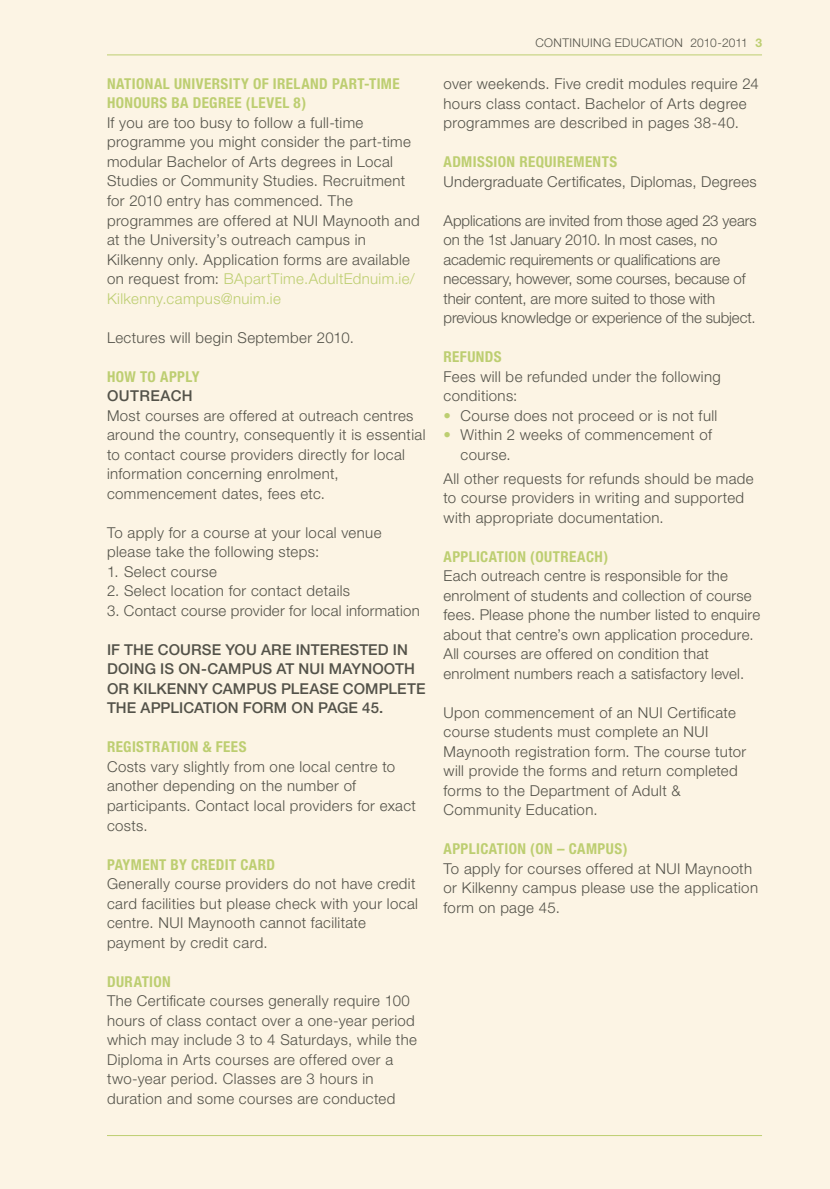
<style>
.page{position:relative;width:830px;height:1189px;background:#fff}
.page>*{position:absolute;margin:0;border:0;box-sizing:border-box;transform-origin:0 0}
.t1{font:300 15px/19.5px "Helvetica Neue";letter-spacing:.025em;color:#535249}
.t2{font:300 15px/19.5px "Helvetica Neue";letter-spacing:-.005em;color:#535249}
.t3{font:700 condensed 15px/19.5px "Helvetica Neue";letter-spacing:.025em;color:#bdce71}
.t4{font:500 15px/19.5px "Helvetica Neue";letter-spacing:.005em;color:#535249}
.t5{font:500 15px "Helvetica Neue";letter-spacing:.03em;color:#535249}
.t6{font:300 12px "Helvetica Neue";letter-spacing:.035em;color:#535249}
.s1{color:#bdce71}
.s2{font-weight:700;color:#bdce71}
</style>
<div class="page">
<hr style="left:0;top:0;width:1px;height:1188px;background:#fcf4e4">
<div style="left:1px;top:0;width:829px;height:1188px;background:#fcf4e4"></div>
<hr style="left:107px;top:55px;width:655px;height:1px;background:#bdce71">
<hr style="left:107px;top:1134px;width:655px;height:1px;background:#bdce71">
<p class="t3" style="left:107px;top:75px;width:294px">NATIONAL UNIVERSITY OF IRELAND PART-TIME<br>HONOURS BA DEGREE (LEVEL 8)</p>
<p class="t1" style="left:107px;top:114px;width:314px">If you are too busy to follow a full-time programme you might consider the part-time modular Bachelor of Arts degrees in Local Studies or Community Studies. Recruitment for 2010 entry has commenced. The programmes are offered at NUI Maynooth and at the University’s outreach campus in Kilkenny only. Application forms are available on request from: <span class="s1">BApartTime.AdultEdnuim.ie/ Kilkenny.campus@nuim.ie</span></p>
<p class="t1" style="left:107px;top:329px;width:248px">Lectures will begin September 2010.</p>
<p class="t3" style="left:107px;top:368px;width:94px">HOW TO APPLY</p>
<p class="t5" style="left:107px;top:390px;width:87px">OUTREACH</p>
<p class="t1" style="left:107px;top:407px;width:320px">Most courses are offered at outreach centres around the country, consequently it is essential to contact course providers directly for local information concerning enrolment, commencement dates, fees etc.</p>
<p class="t1" style="left:107px;top:524px;width:276px">To apply for a course at your local venue please take the following steps:</p>
<p class="t1" style="left:107px;top:563px;width:111px">1. Select course</p>
<p class="t1" style="left:107px;top:582px;width:244px">2. Select location for contact details</p>
<p class="t1" style="left:107px;top:602px;width:314px">3. Contact course provider for local information</p>
<p class="t4" style="left:107px;top:641px;width:320px">IF THE COURSE YOU ARE INTERESTED IN DOING IS ON-CAMPUS AT NUI MAYNOOTH OR KILKENNY CAMPUS PLEASE COMPLETE THE APPLICATION FORM ON PAGE 45.</p>
<p class="t3" style="left:107px;top:738px;width:141px">REGISTRATION &amp; FEES</p>
<p class="t1" style="left:107px;top:758px;width:310px">Costs vary slightly from one local centre to another depending on the number of participants. Contact local providers for exact costs.</p>
<p class="t3" style="left:107px;top:855px;width:169px">PAYMENT BY CREDIT CARD</p>
<p class="t1" style="left:107px;top:875px;width:312px">Generally course providers do not have credit card facilities but please check with your local centre. NUI Maynooth cannot facilitate payment by credit card.</p>
<p class="t3" style="left:107px;top:972px;width:65px">DURATION</p>
<p class="t1" style="left:107px;top:992px;width:311px">The Certificate courses generally require 100 hours of class contact over a one-year period which may include 3 to 4 Saturdays, while the Diploma in Arts courses are offered over a two-year period. Classes are 3 hours in duration and some courses are conducted</p>
<p class="t6" style="left:535px;top:38px;width:228px">CONTINUING EDUCATION 2010-2011 <span class="s2">3</span></p>
<p class="t1" style="left:443px;top:75px;width:317px">over weekends. Five credit modules require 24 hours class contact. Bachelor of Arts degree programmes are described in pages 38-40.</p>
<p class="t3" style="left:443px;top:153px;width:175px">ADMISSION REQUIREMENTS</p>
<p class="t1" style="left:443px;top:173px;width:315px">Undergraduate Certificates, Diplomas, Degrees</p>
<p class="t2" style="left:443px;top:212px;width:315px">Applications are invited from those aged 23 years on the 1st January 2010. In most cases, no academic requirements or qualifications are necessary, however, some courses, because of their content, are more suited to those with previous knowledge or experience of the subject.</p>
<p class="t3" style="left:443px;top:348px;width:60px">REFUNDS</p>
<p class="t1" style="left:443px;top:368px;width:279px">Fees will be refunded under the following conditions:</p>
<p class="t1" style="left:443px;top:407px;width:275px"><span class="s1">•</span> Course does not proceed or is not full</p>
<p class="t1" style="left:460px;top:426px;width:253px;text-indent:-17px"><span class="s1">•</span> Within 2 weeks of commencement of course.</p>
<p class="t1" style="left:443px;top:470px;width:312px">All other requests for refunds should be made to course providers in writing and supported with appropriate documentation.</p>
<p class="t3" style="left:443px;top:548px;width:166px">APPLICATION (OUTREACH)</p>
<p class="t1" style="left:443px;top:567px;width:318px">Each outreach centre is responsible for the enrolment of students and collection of course fees. Please phone the number listed to enquire about that centre’s own application procedure.<br>All courses are offered on condition that enrolment numbers reach a satisfactory level.</p>
<p class="t1" style="left:443px;top:704px;width:304px">Upon commencement of an NUI Certificate course students must complete an NUI Maynooth registration form. The course tutor will provide the forms and return completed forms to the Department of Adult &amp; Community Education.</p>
<p class="t3" style="left:443px;top:840px;width:185px">APPLICATION (ON – CAMPUS)</p>
<p class="t1" style="left:443px;top:860px;width:316px">To apply for courses offered at NUI Maynooth or Kilkenny campus please use the application form on page 45.</p>
</div>
